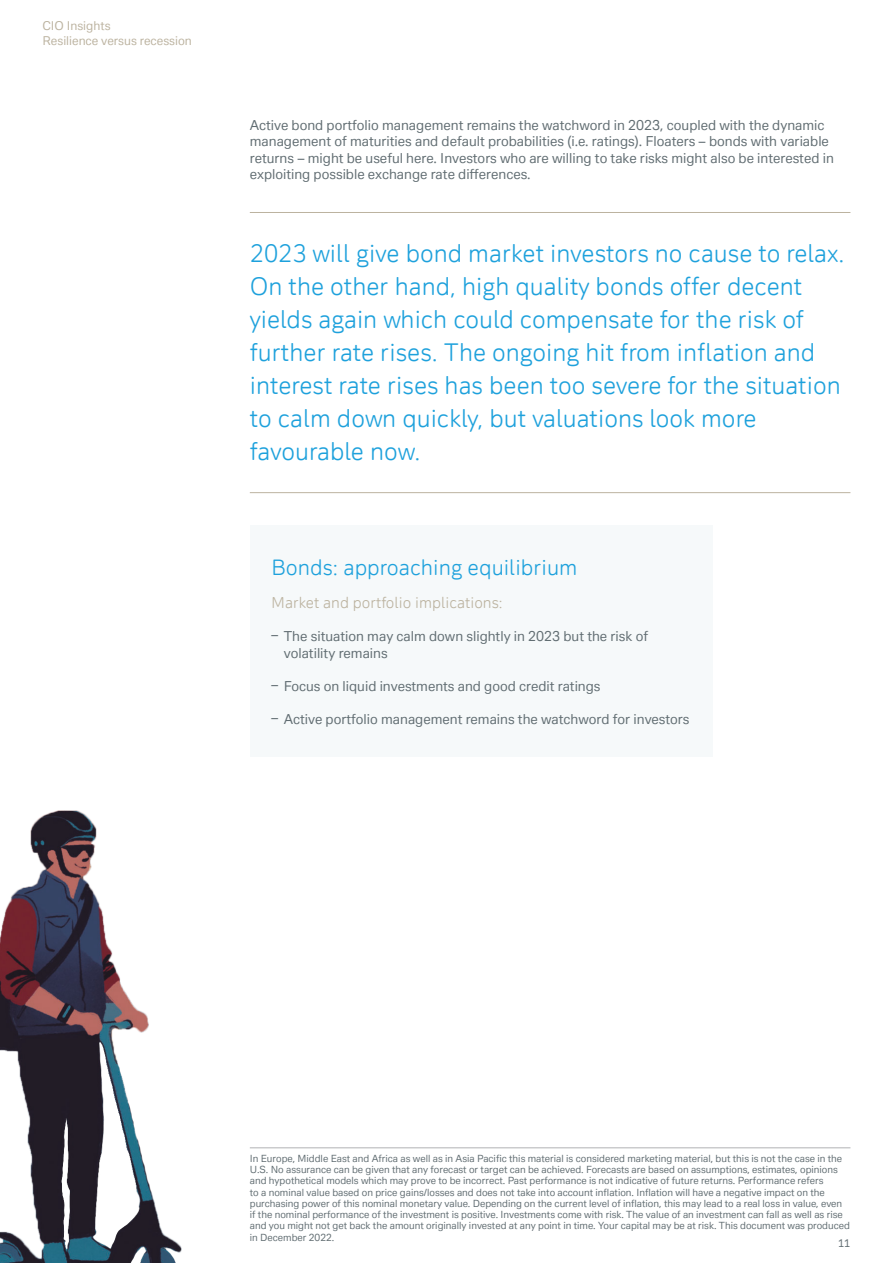
<style>
.page{position:relative;width:893px;height:1263px;background:#fff}
.page>*{position:absolute;margin:0;border:0;box-sizing:border-box;transform-origin:0 0}
.t1{font:24px/33px "Deutsche Bank Display";color:#1ea1dc}
.t2{font:21px "Deutsche Bank Display";color:#1ea1dc}
.t3{font:15px "Deutsche Bank Display";color:#bcb3a0}
.t4{font:13.5px/16.5px "Deutsche Bank Text";color:#616d72}
.t5{font:12px/14.4px "Deutsche Bank Text";color:#bcb3a0}
.t6{font:10.5px "Deutsche Bank Text";color:#616d72}
.t7{font:9.75px/11.2px "Deutsche Bank Text";color:#616d72}
</style>
<div class="page">
<hr style="left:250px;top:1147px;width:600px;height:1px;background:#b1b2b4">
<hr style="left:250px;top:212px;width:600px;height:1px;background:#bcb3a0">
<hr style="left:250px;top:492px;width:600px;height:1px;background:#bcb3a0">
<div style="left:250px;top:526px;width:462px;height:231px;background:#f6f9fa"></div>
<img style="left:0;top:810px;width:181px;height:453px">
<p class="t5" style="left:42px;top:18px;width:151px">CIO Insights<br>Resilience versus recession</p>
<p class="t4" style="left:250px;top:116px;width:586px">Active bond portfolio management remains the watchword in 2023, coupled with the dynamic management of maturities and default probabilities (i.e. ratings). Floaters – bonds with variable returns – might be useful here. Investors who are willing to take risks might also be interested in exploiting possible exchange rate differences.</p>
<p class="t1" style="left:250px;top:236px;width:596px">2023 will give bond market investors no cause to relax.<br>On the other hand, high quality bonds offer decent yields again which could compensate for the risk of further rate rises. The ongoing hit from inflation and interest rate rises has been too severe for the situation to calm down quickly, but valuations look more favourable now.</p>
<h2 class="t2" style="left:271px;top:555px;width:308px">Bonds: approaching equilibrium</h2>
<h3 class="t3" style="left:271px;top:593px;width:233px">Market and portfolio implications:</h3>
<h3 class="t4" style="left:284px;top:628px;width:366px;text-indent:-13px">o The situation may calm down slightly in 2023 but the risk of volatility remains</h3>
<h3 class="t4" style="left:271px;top:677px;width:331px">o Focus on liquid investments and good credit ratings</h3>
<h3 class="t4" style="left:271px;top:710px;width:420px">o Active portfolio management remains the watchword for investors</h3>
<p class="t7" style="left:250px;top:1152px;width:602px">In Europe, Middle East and Africa as well as in Asia Pacific this material is considered marketing material, but this is not the case in the U.S. No assurance can be given that any forecast or target can be achieved. Forecasts are based on assumptions, estimates, opinions and hypothetical models which may prove to be incorrect. Past performance is not indicative of future returns. Performance refers<br>to a nominal value based on price gains/losses and does not take into account inflation. Inflation will have a negative impact on the purchasing power of this nominal monetary value. Depending on the current level of inflation, this may lead to a real loss in value, even if the nominal performance of the investment is positive. Investments come with risk. The value of an investment can fall as well as rise and you might not get back the amount originally invested at any point in time. Your capital may be at risk. This document was produced in December 2022.</p>
<p class="t6" style="left:838px;top:1236px;width:14px">11</p>
</div>
